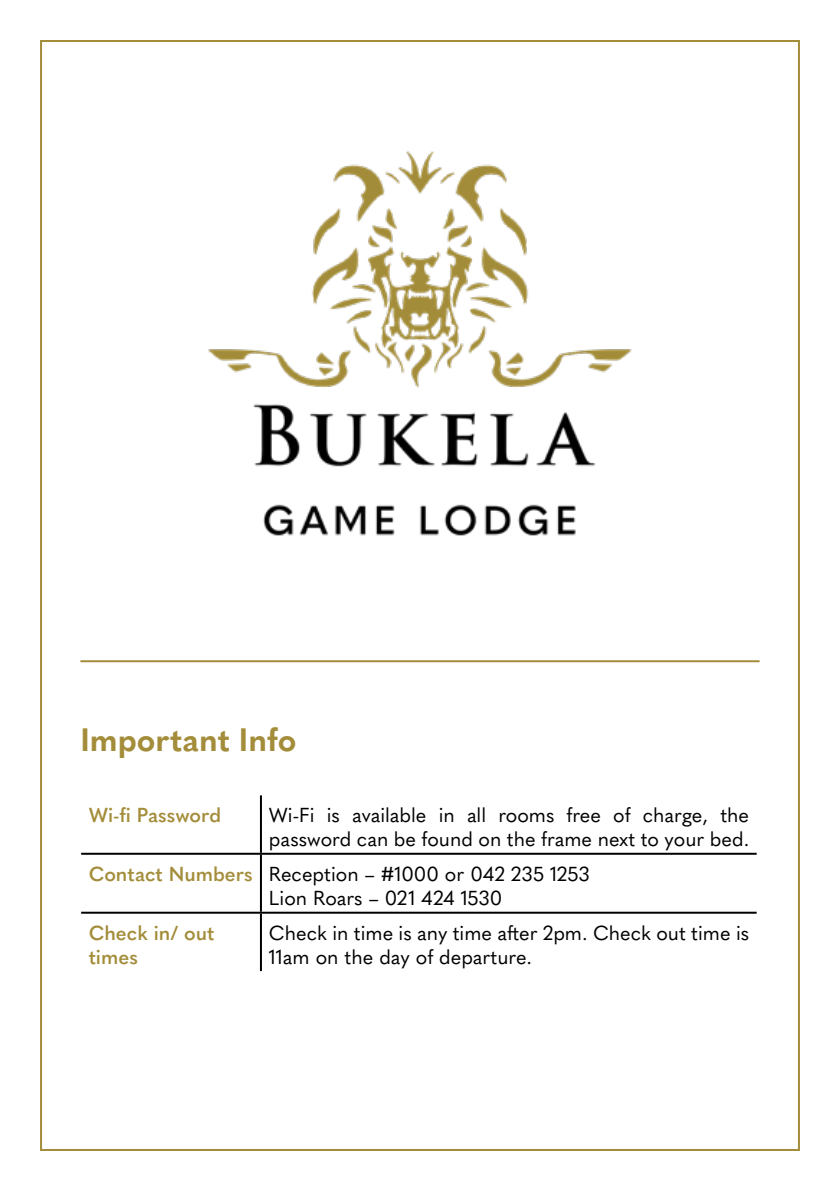
<style>
.page{position:relative;width:840px;height:1191px;background:#fff}
.page>*{position:absolute;margin:0;border:0;box-sizing:border-box;transform-origin:0 0}
.t1{font:700 32px "Quasimoda";color:#a38d3a}
.t2{font:20px/24px "Quasimoda";color:#000}
.t3{font:600 20px/24px "Quasimoda";color:#a38d3a}
.s1{font-weight:600;color:#a38d3a}
</style>
<div class="page">
<hr style="left:80px;top:660px;width:679px;height:2px;background:#a38d3a">
<hr style="left:260px;top:795px;width:2px;height:57px;background:#000">
<hr style="left:81px;top:852px;width:180px;height:2px;background:#000">
<hr style="left:261px;top:852px;width:495px;height:2px;background:#000">
<hr style="left:260px;top:854px;width:2px;height:57px;background:#000">
<hr style="left:81px;top:911px;width:180px;height:2px;background:#000">
<hr style="left:261px;top:911px;width:495px;height:2px;background:#000">
<hr style="left:260px;top:913px;width:2px;height:58px;background:#000">
<img style="left:40px;top:146px;width:759px;height:407px">
<h1 class="t1" style="left:80px;top:714px;width:217px">Important Info</h1>
<p class="t3" style="left:89px;top:801px;width:134px">Wi-fi Password</p>
<p class="t2" style="left:269px;top:801px;width:481px">Wi-Fi is available in all rooms free of charge, the password can be found on the frame next to your bed.</p>
<p class="t2" style="left:269px;top:860px;width:322px;text-indent:-180px"><span class="s1">Contact Numbers</span> Reception – #1000 or 042 235 1253<br>Lion Roars – 021 424 1530</p>
<p class="t3" style="left:89px;top:919px;width:127px">Check in/ out times</p>
<p class="t2" style="left:269px;top:919px;width:481px">Check in time is any time after 2pm. Check out time is<br>11am on the day of departure.</p>
</div>
